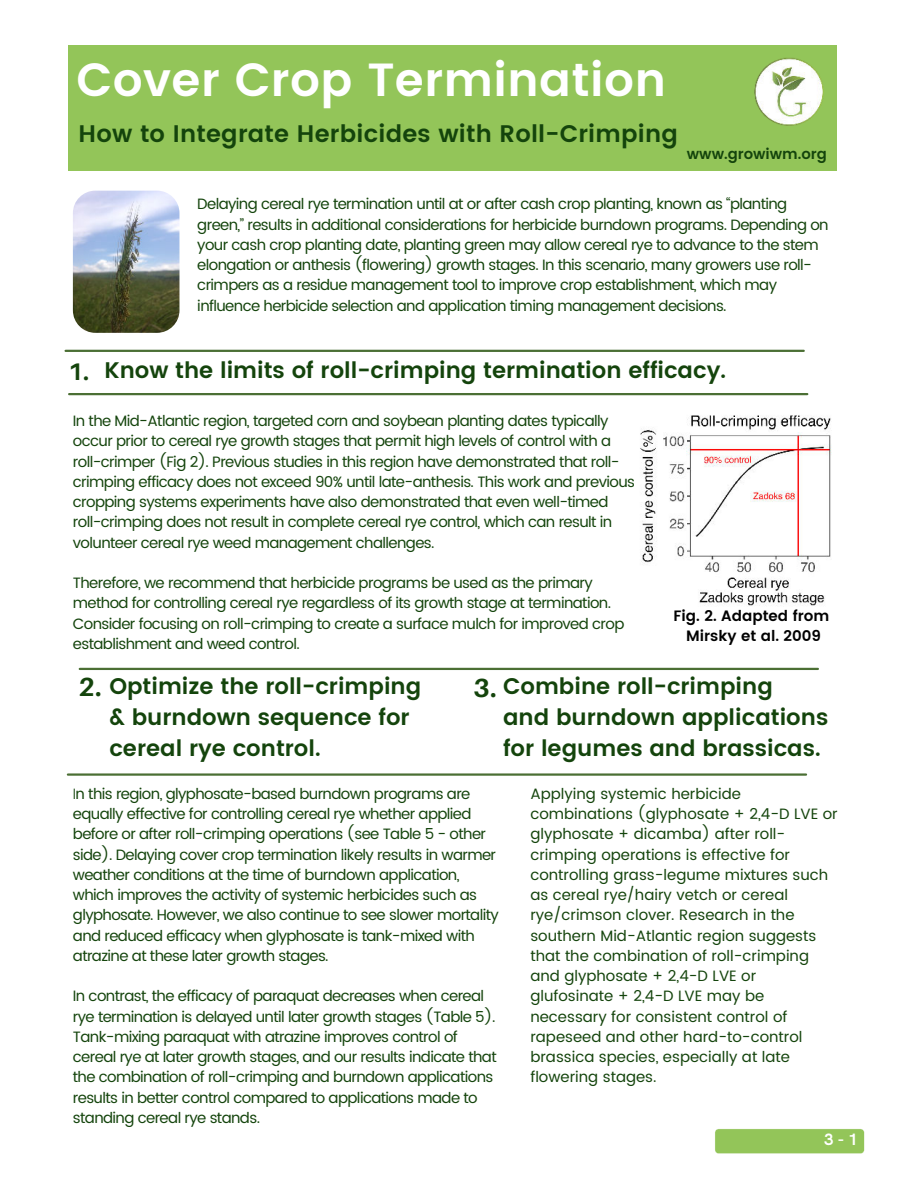
<style>
.page{position:relative;width:918px;height:1188px;background:#fff}
.page>*{position:absolute;margin:0;border:0;box-sizing:border-box;transform-origin:0 0}
.t1{font:600 46.5px "Poppins";letter-spacing:.01em;color:#fff}
.t2{font:700 26.25px "Aileron";color:#14440c}
.t3{font:700 26.1px "Aileron";color:#14440c}
.t4{font:600 24px "Poppins";letter-spacing:.01em;color:#14440c}
.t5{font:700 24px "Aileron";color:#14440c}
.t6{font:600 22.5px/30.8px "Poppins";color:#14440c}
.t7{font:700 16.5px "HK Grotesk";color:#fff}
.t8{font:15px/20.2px "Poppins";letter-spacing:-.04em;color:#14440c}
.t9{font:15px/20.2px "Poppins";color:#14440c}
.t10{font:600 15px/20.2px "Poppins";color:#000;text-align:center}
.t11{font:600 14.7px "Poppins";color:#14440c}
.s1{font-weight:300}
</style>
<div class="page">
<hr style="left:69px;top:393px;width:738px;height:2px;background:#4b6f34">
<div style="left:68px;top:45px;width:768px;height:126px;background:#93c559"></div>
<img style="left:754px;top:58px;width:69px;height:68px">
<hr style="left:80px;top:668px;width:738px;height:2px;background:#4b6f34">
<div style="left:715px;top:1129px;width:149px;height:24px;background:#93c559"></div>
<hr style="left:66px;top:350px;width:738px;height:2px;background:#4b6f34">
<hr style="left:68px;top:773px;width:738px;height:3px;background:#4b6f34">
<img style="left:640px;top:415px;width:192px;height:191px">
<img style="left:73px;top:191px;width:106px;height:141px;border-radius:22px">
<h1 class="t1" style="left:77px;top:45px;width:591px">Cover Crop Termination</h1>
<h3 class="t4" style="left:79px;top:116px;width:601px">How to Integrate Herbicides with Roll-Crimping</h3>
<p class="t11" style="left:687px;top:142px;width:142px">www.growiwm.org</p>
<p class="t8" style="left:197px;top:195px;width:633px">Delaying cereal rye termination until at or after cash crop planting, known as “planting green,” results in additional considerations for herbicide burndown programs. Depending on your cash crop planting date, planting green may allow cereal rye to advance to the stem elongation or anthesis (flowering) growth stages. In this scenario, many growers use roll&shy;crimpers as a residue management tool to improve crop establishment, which may influence herbicide selection and application timing management decisions.</p>
<h3 class="t5" style="left:68px;top:358px;width:23px">1.</h3>
<h3 class="t6" style="left:104px;top:355px;width:623px">Know the limits of roll-crimping termination efficacy.</h3>
<p class="t8" style="left:73px;top:411px;width:564px">In the Mid-Atlantic region, targeted corn and soybean planting dates typically occur prior to cereal rye growth stages that permit high levels of control with a roll-crimper (Fig 2). Previous studies in this region have demonstrated that roll&shy;crimping efficacy does not exceed 90% until late-anthesis. This work and previous cropping systems experiments have also demonstrated that even well-timed roll-crimping does not result in complete cereal rye control, which can result in volunteer cereal rye weed management challenges.</p>
<p class="t8" style="left:73px;top:573px;width:553px">Therefore, we recommend that herbicide programs be used as the primary method for controlling cereal rye regardless of its growth stage at termination.<br>Consider focusing on roll-crimping to create a surface mulch for improved crop establishment and weed control.</p>
<p class="t10" style="left:673px;top:606px;width:157px">Fig. 2. Adapted from<br>Mirsky et al. 2009</p>
<h3 class="t3" style="left:79px;top:672px;width:25px">2.</h3>
<h3 class="t6" style="left:109px;top:672px;width:313px">Optimize the roll-crimping &amp; burndown sequence for cereal rye control.</h3>
<h3 class="t6" style="left:503px;top:672px;width:327px">Combine roll-crimping<br>and burndown applications for legumes and brassicas.</h3>
<h2 class="t2" style="left:474px;top:673px;width:25px">3.</h2>
<p class="t8" style="left:73px;top:784px;width:427px"><span class="s1">I</span>n this region, glyphosate-based burndown programs are equally effective for controlling cereal rye whether applied before or after roll-crimping operations (see Table 5 - other side). Delaying cover crop termination likely results in warmer weather conditions at the time of burndown application, which improves the activity of systemic herbicides such as glyphosate. However, we also continue to see slower mortality and reduced efficacy when glyphosate is tank-mixed with atrazine at these later growth stages.</p>
<p class="t8" style="left:73px;top:987px;width:425px">In contrast, the efficacy of paraquat decreases when cereal rye termination is delayed until later growth stages (Table 5).<br>Tank-mixing paraquat with atrazine improves control of cereal rye at later growth stages, and our results indicate that the combination of roll-crimping and burndown applications results in better control compared to applications made to standing cereal rye stands.</p>
<p class="t9" style="left:530px;top:784px;width:309px">Applying systemic herbicide combinations (glyphosate + 2,4-D LVE or glyphosate + dicamba) after roll&shy;crimping operations is effective for controlling grass-legume mixtures such as cereal rye/hairy vetch or cereal rye/crimson clover. Research in the southern Mid-Atlantic region suggests that the combination of roll-crimping and glyphosate + 2,4-D LVE or glufosinate + 2,4-D LVE may be necessary for consistent control of rapeseed and other hard-to-control brassica species, especially at late flowering stages.</p>
<p class="t7" style="left:824px;top:1127px;width:36px">3 - 1</p>
</div>
